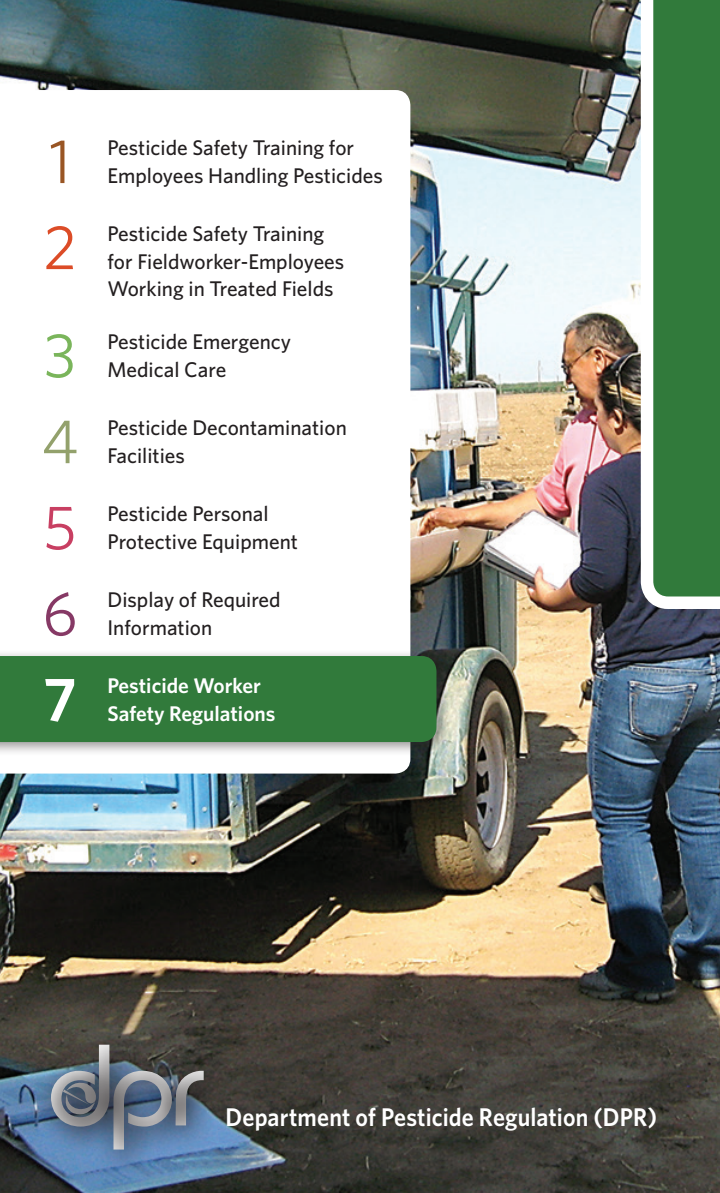
<style>
.page{position:relative;width:720px;height:1193px;background:#fff}
.page>*{position:absolute;margin:0;border:0;box-sizing:border-box;transform-origin:0 0}
.t1{font:62.5px "Whitney";color:#995524}
.t2{font:62.5px "Whitney";color:#dc4c27}
.t3{font:62.5px "Whitney";color:#7ab55b}
.t4{font:62.5px "Whitney";color:#93a16c}
.t5{font:62.5px "Whitney";color:#c83f62}
.t6{font:62.5px "Whitney";color:#863965}
.t7{font:600 62.5px "Whitney";color:#fff}
.t8{font:600 25.5px "Whitney";letter-spacing:.005em;color:#fff;scale:.93 1}
.t9{font:500 21.25px/27.5px "Whitney";color:#231f20}
.t10{font:600 21.25px/27.5px "Whitney";color:#fff}
.s1{font-weight:600;color:#fff}
</style>
<div class="page">
<img style="left:0;top:0;width:720px;height:1192px">
<svg style="left:635px;top:0;width:85px;height:615px"></svg>
<svg style="left:0;top:90px;width:410px;height:683px"></svg>
<div style="left:0;top:649px;width:451px;height:106px;background:#231f20;opacity:.45"></div>
<div style="left:0;top:656px;width:437px;height:86px;background:#317a3b"></div>
<img style="left:32px;top:1025px;width:201px;height:154px">
<p class="t1" style="left:49px;top:124px;width:24px">1</p>
<p class="t9" style="left:108px;top:133px;width:277px">Pesticide Safety Training for<br>Employees Handling Pesticides</p>
<p class="t2" style="left:43px;top:210px;width:35px">2</p>
<p class="t9" style="left:108px;top:219px;width:238px">Pesticide Safety Training for Fieldworker-Employees<br>Working in Treated Fields</p>
<p class="t3" style="left:44px;top:318px;width:34px">3</p>
<p class="t9" style="left:108px;top:327px;width:185px">Pesticide Emergency<br>Medical Care</p>
<p class="t4" style="left:41px;top:404px;width:39px">4</p>
<p class="t9" style="left:108px;top:413px;width:241px">Pesticide Decontamination<br>Facilities</p>
<p class="t5" style="left:43px;top:490px;width:35px">5</p>
<p class="t9" style="left:108px;top:499px;width:211px">Pesticide Personal<br>Protective Equipment<span class="s1">nt</span></p>
<p class="t6" style="left:42px;top:576px;width:37px">6</p>
<p class="t9" style="left:108px;top:585px;width:175px">Display of Required<br>Information</p>
<p class="t7" style="left:43px;top:661px;width:35px">7</p>
<p class="t10" style="left:108px;top:671px;width:169px">Pesticide Worker<br>Safety Regulations</p>
<p class="t8" style="left:225px;top:1101px;width:466px">Department of Pesticide Regulation (DPR)</p>
</div>
